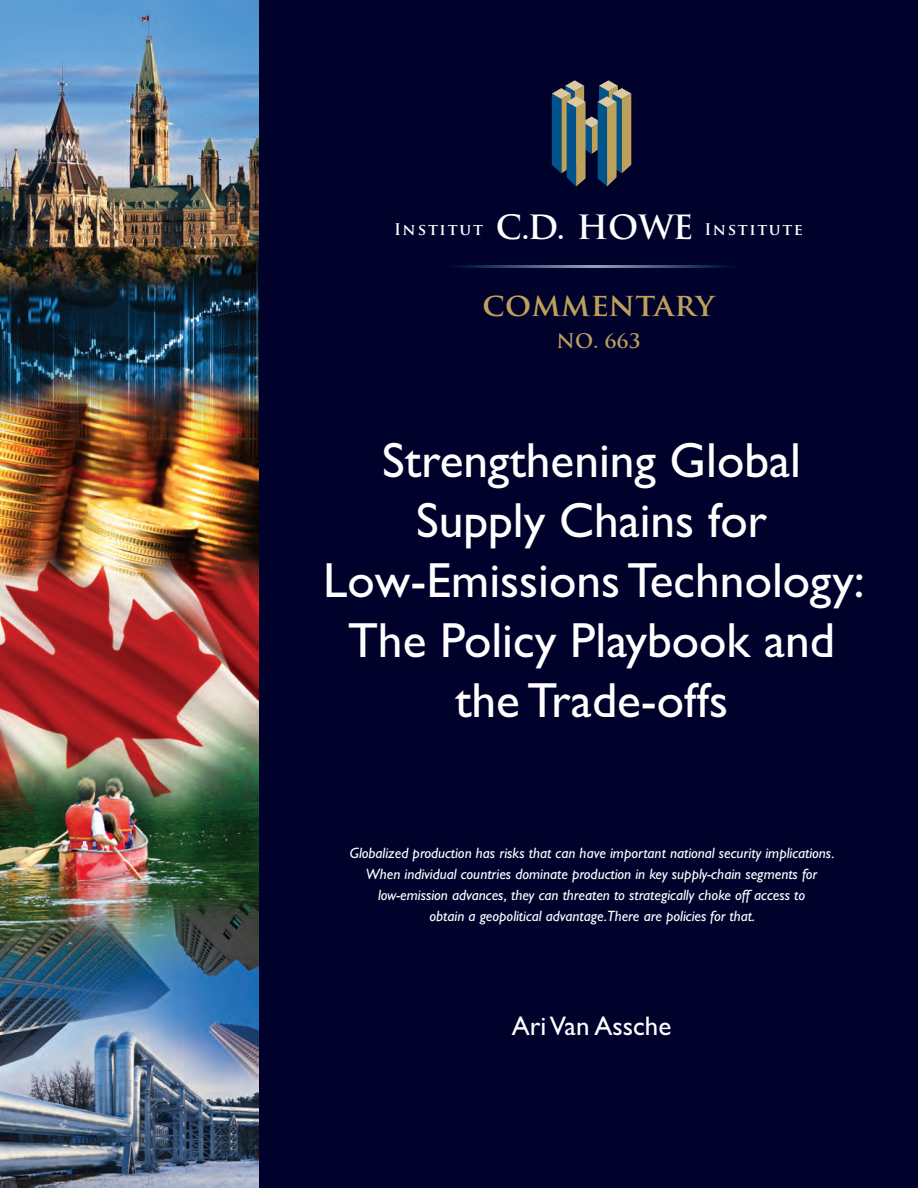
<style>
.page{position:relative;width:918px;height:1188px;background:#fff}
.page>*{position:absolute;margin:0;border:0;box-sizing:border-box;transform-origin:0 0}
.t1{font:49.5px/60px "Gill Sans";color:#fff;text-align:center}
.t2{font:700 31.5px "Trajan Pro";letter-spacing:.015em;color:#bda15a}
.t3{font:27px "Gill Sans";color:#fff}
.t4{font:700 19.5px "Trajan Pro";color:#bda15a}
.t5{font:700 15.75px "Trajan Pro";letter-spacing:.1em;color:#fff}
.t6{font:italic 15px/21px "Gill Sans";color:#fff;text-align:center}
.s1{font-size:32.55px}
</style>
<div class="page">
<div style="left:1px;top:0;width:917px;height:1188px;background:#00022c"></div>
<svg style="left:552px;top:80px;width:79px;height:107px"></svg>
<svg style="left:455px;top:266px;width:276px;height:1px"></svg>
<img style="left:0;top:0;width:258px;height:1188px">
<p class="t5" style="left:394px;top:219px;width:410px">Institut <span class="s1">C.D. HOWE</span> Institute</p>
<p class="t2" style="left:483px;top:285px;width:234px">commentary</p>
<p class="t4" style="left:557px;top:328px;width:85px">NO. 663</p>
<p class="t1" style="left:323px;top:431px;width:543px">Strengthening Global<br>Supply Chains for<br>Low-Emissions Technology:<br>The Policy Playbook and the Trade-offs</p>
<p class="t6" style="left:350px;top:843px;width:486px">Globalized production has risks that can have important national security implications.<br>When individual countries dominate production in key supply-chain segments for low-emission advances, they can threaten to strategically choke off access to<br>obtain a geopolitical advantage.There are policies for that.</p>
<p class="t3" style="left:512px;top:1010px;width:161px">Ari Van Assche</p>
</div>
